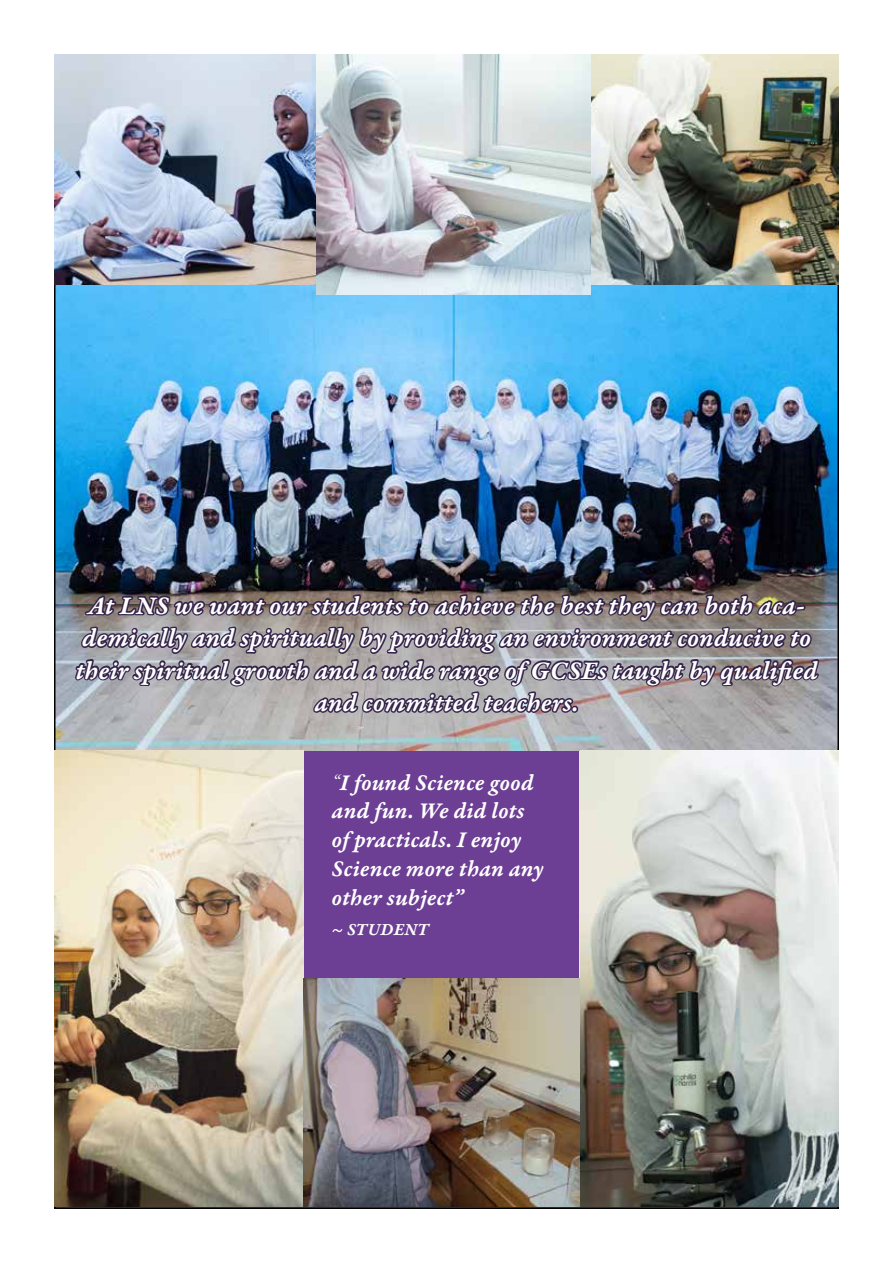
<style>
.page{position:relative;width:893px;height:1263px;background:#fff}
.page>*{position:absolute;margin:0;border:0;box-sizing:border-box;transform-origin:0 0}
.t1{font:27px/32.4px "Garamond Premr Pro Smbd It Capt";color:#fff;text-align:center}
.t2{font:24px/28.8px "Garamond Premr Pro Smbd It Capt";color:#fff}
.t3{font:18px "Garamond Premr Pro Smbd It Capt";color:#fff}
.s1{font-family:"Garamond Premr Pro Smbd It Disp"}
</style>
<div class="page">
<div style="left:55px;top:55px;width:783px;height:1153px;background:#6c3e94"></div>
<img style="left:57px;top:284px;width:779px;height:467px">
<img style="left:54px;top:54px;width:262px;height:230px">
<img style="left:54px;top:751px;width:249px;height:456px">
<img style="left:590px;top:54px;width:249px;height:230px">
<img style="left:581px;top:751px;width:258px;height:456px">
<img style="left:316px;top:54px;width:274px;height:241px">
<img style="left:74px;top:545px;width:746px;height:181px">
<div style="left:571px;top:706px;width:7px;height:7px;border:3px solid #35254b;border-radius:50%"></div>
<img style="left:303px;top:979px;width:276px;height:228px">
<p class="t1" style="left:75px;top:590px;width:744px">At LNS we want our students to achieve the best they can both aca&shy;demically and spiritually by providing an environment conducive to their spiritual growth and a wide range of GCSEs taught by qualified and committed teachers.</p>
<p class="t2" style="left:332px;top:769px;width:214px"><span class="s1">“</span>I found Science good and fun. We did lots of practicals. I enjoy<br>Science more than any other subject”</p>
<p class="t3" style="left:332px;top:919px;width:99px">~ STUDENT</p>
</div>
